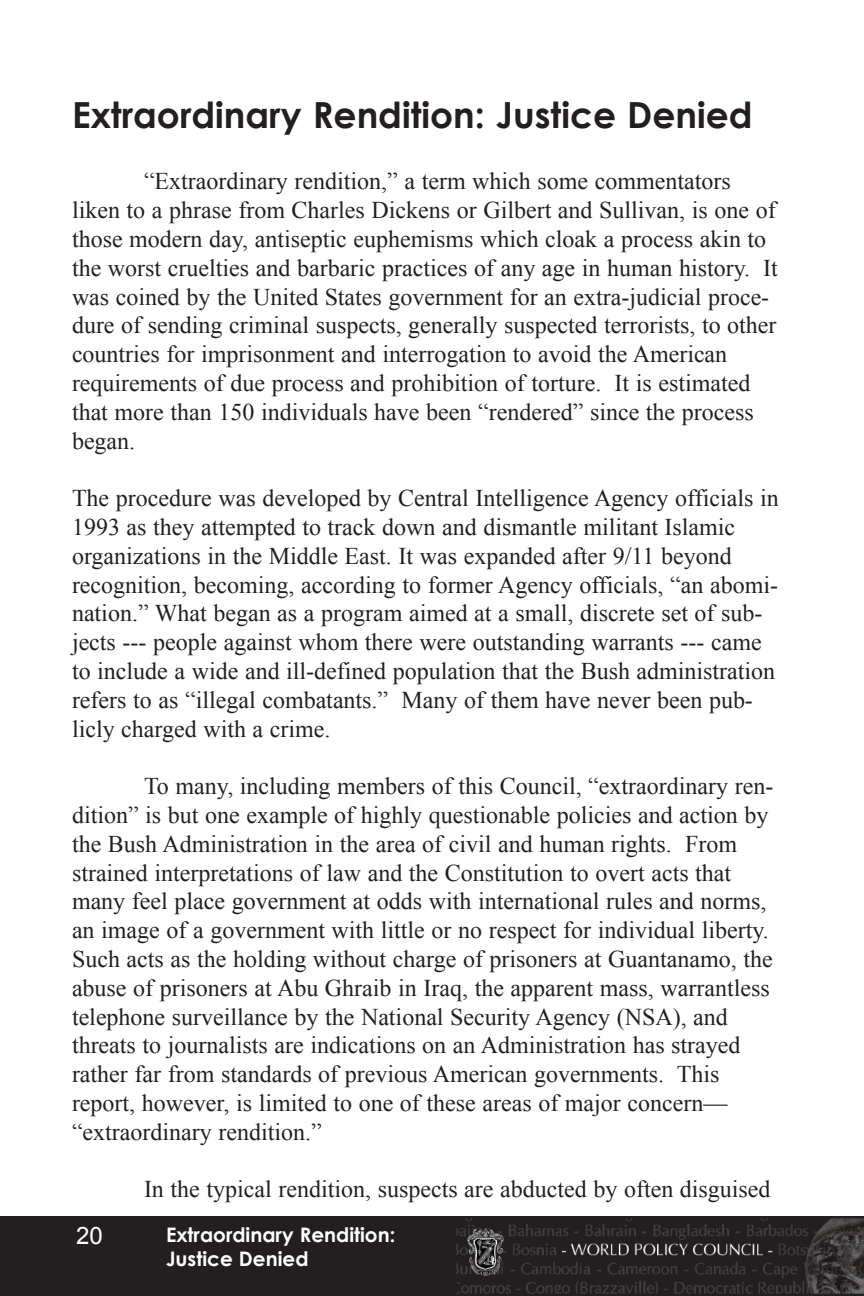
<style>
.page{position:relative;width:864px;height:1296px;background:#fff}
.page>*{position:absolute;margin:0;border:0;box-sizing:border-box;transform-origin:0 0}
.t1{font:700 36px "Century Gothic";color:#231f20}
.t2{font:24px/28.8px "Times New Roman";color:#231f20}
.t3{font:24px "Arial";color:#fff}
.t4{font:700 20px/24px "Century Gothic";color:#fff}
</style>
<div class="page">
<div style="left:0;top:1217px;width:864px;height:79px;background:#231f20"></div>
<img style="left:455px;top:1218px;width:409px;height:76px">
<h1 class="t1" style="left:72px;top:92px;width:682px">Extraordinary Rendition: Justice Denied</h1>
<p class="t2" style="left:72px;top:167px;width:707px;text-indent:72px">“Extraordinary rendition,” a term which some commentators liken to a phrase from Charles Dickens or Gilbert and Sullivan, is one of those modern day, antiseptic euphemisms which cloak a process akin to the worst cruelties and barbaric practices of any age in human history. It was coined by the United States government for an extra-judicial proce&shy;dure of sending criminal suspects, generally suspected terrorists, to other countries for imprisonment and interrogation to avoid the American requirements of due process and prohibition of torture. It is estimated that more than 150 individuals have been “rendered” since the process began.</p>
<p class="t2" style="left:72px;top:484px;width:708px">The procedure was developed by Central Intelligence Agency officials in 1993 as they attempted to track down and dismantle militant Islamic organizations in the Middle East. It was expanded after 9/11 beyond recognition, becoming, according to former Agency officials, “an abomi&shy;nation.” What began as a program aimed at a small, discrete set of sub&shy;jects --- people against whom there were outstanding warrants --- came to include a wide and ill-defined population that the Bush administration refers to as “illegal combatants.” Many of them have never been pub&shy;licly charged with a crime.</p>
<p class="t2" style="left:72px;top:772px;width:703px;text-indent:72px">To many, including members of this Council, “extraordinary ren&shy;dition” is but one example of highly questionable policies and action by the Bush Administration in the area of civil and human rights. From strained interpretations of law and the Constitution to overt acts that many feel place government at odds with international rules and norms, an image of a government with little or no respect for individual liberty.<br>Such acts as the holding without charge of prisoners at Guantanamo, the abuse of prisoners at Abu Ghraib in Iraq, the apparent mass, warrantless telephone surveillance by the National Security Agency (NSA), and threats to journalists are indications on an Administration has strayed rather far from standards of previous American governments. This report, however, is limited to one of these areas of major concern— “extraordinary rendition.”</p>
<p class="t2" style="left:144px;top:1175px;width:628px">In the typical rendition, suspects are abducted by often disguised</p>
<p class="t3" style="left:76px;top:1223px;width:28px">20</p>
<p class="t4" style="left:166px;top:1223px;width:231px">Extraordinary Rendition:<br>Justice Denied</p>
</div>
